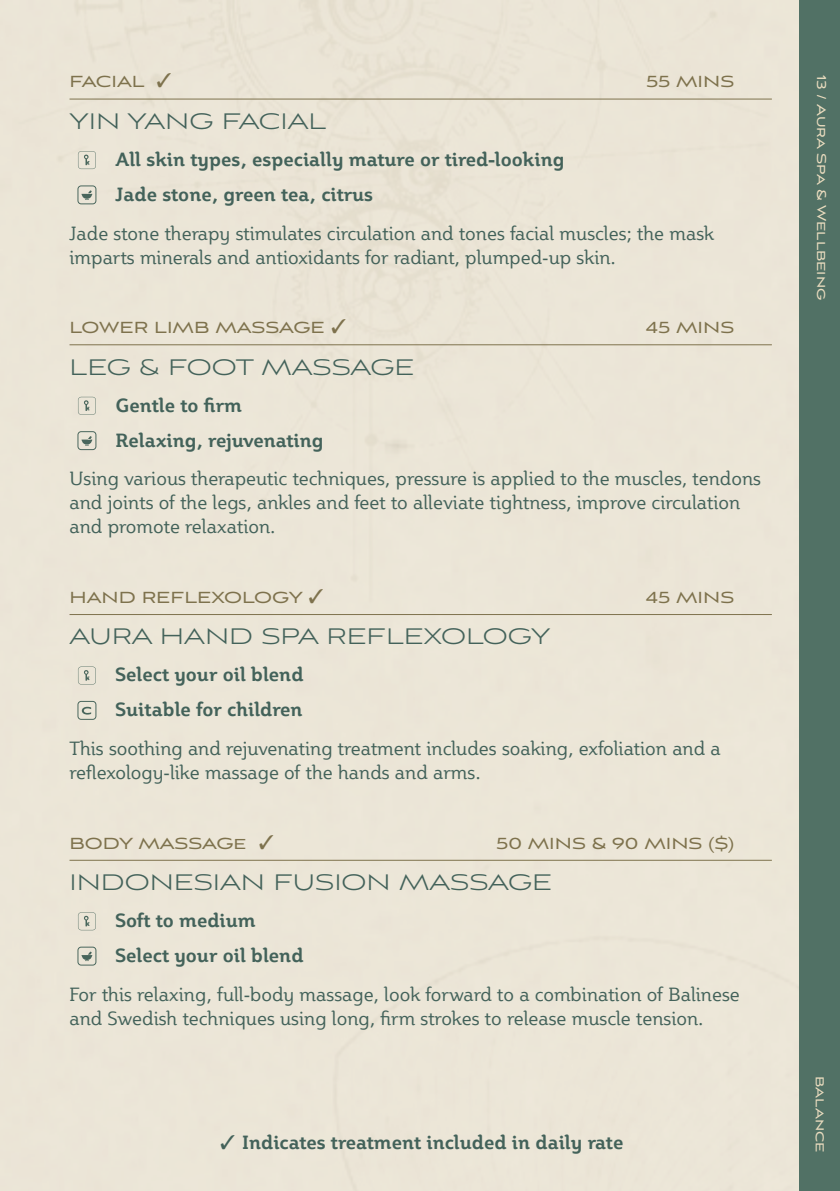
<style>
.page{position:relative;width:840px;height:1191px;background:#fff}
.page>*{position:absolute;margin:0;border:0;box-sizing:border-box;transform-origin:0 0}
.t1{font:300 28px "Aviano Sans";color:#43625a}
.t2{font:20px "Aviano Sans";color:#7e724d}
.t3{font:19px/24px "Plume";color:#43625a}
.t4{font:700 19px/34.8px "Plume";color:#43625a}
.t5{font:16px "Aviano Sans";color:#eadcbf}
</style>
<div class="page">
<div style="left:0;top:0;width:799px;height:1191px;background:#ebe6d7"></div>
<hr style="left:69px;top:99px;width:702px;height:1px;background:#7e724d">
<hr style="left:69px;top:344px;width:702px;height:1px;background:#7e724d">
<hr style="left:69px;top:614px;width:702px;height:1px;background:#7e724d">
<hr style="left:69px;top:860px;width:702px;height:1px;background:#7e724d">
<svg style="left:78px;top:151px;width:18px;height:18px"></svg>
<div style="left:78px;top:186px;width:18px;height:18px;border:1px solid #49665c;border-radius:3px"></div>
<svg style="left:81px;top:190px;width:11px;height:10px"></svg>
<svg style="left:78px;top:397px;width:18px;height:18px"></svg>
<div style="left:78px;top:431px;width:18px;height:19px;border:1px solid #49665c;border-radius:3px"></div>
<svg style="left:81px;top:436px;width:11px;height:9px"></svg>
<svg style="left:78px;top:666px;width:18px;height:18px"></svg>
<svg style="left:77px;top:701px;width:19px;height:19px"></svg>
<svg style="left:78px;top:912px;width:18px;height:18px"></svg>
<div style="left:78px;top:947px;width:18px;height:18px;border:1px solid #49665c;border-radius:3px"></div>
<svg style="left:81px;top:951px;width:11px;height:10px"></svg>
<div style="left:799px;top:0;width:40px;height:1191px;background:#517165"></div>
<svg style="left:221px;top:1135px;width:13px;height:14px"></svg>
<svg style="left:157px;top:73px;width:14px;height:15px"></svg>
<svg style="left:332px;top:319px;width:13px;height:14px"></svg>
<svg style="left:309px;top:588px;width:14px;height:15px"></svg>
<svg style="left:259px;top:834px;width:14px;height:14px"></svg>
<p class="t2" style="left:69px;top:72px;width:77px">FACIAL</p>
<p class="t2" style="left:645px;top:72px;width:90px">55 MINS</p>
<h1 class="t1" style="left:69px;top:108px;width:258px">YIN YANG FACIAL</h1>
<p class="t4" style="left:115px;top:141px;width:450px">All skin types, especially mature or tired-looking<br>Jade stone, green tea, citrus</p>
<p class="t3" style="left:69px;top:221px;width:645px">Jade stone therapy stimulates circulation and tones facial muscles; the mask imparts minerals and antioxidants for radiant, plumped-up skin.</p>
<p class="t2" style="left:69px;top:318px;width:256px">LOWER LIMB MASSAGE</p>
<p class="t2" style="left:645px;top:318px;width:90px">45 MINS</p>
<h1 class="t1" style="left:69px;top:354px;width:346px">LEG &amp; FOOT MASSAGE</h1>
<p class="t4" style="left:115px;top:387px;width:209px">Gentle to firm<br>Relaxing, rejuvenating</p>
<p class="t3" style="left:69px;top:466px;width:692px">Using various therapeutic techniques, pressure is applied to the muscles, tendons and joints of the legs, ankles and feet to alleviate tightness, improve circulation and promote relaxation.</p>
<p class="t2" style="left:69px;top:588px;width:235px">HAND REFLEXOLOGY</p>
<p class="t2" style="left:645px;top:588px;width:90px">45 MINS</p>
<h1 class="t1" style="left:69px;top:623px;width:482px">AURA HAND SPA REFLEXOLOGY</h1>
<p class="t4" style="left:115px;top:657px;width:189px">Select your oil blend<br>Suitable for children</p>
<p class="t3" style="left:69px;top:736px;width:652px">This soothing and rejuvenating treatment includes soaking, exfoliation and a reflexology-like massage of the hands and arms.</p>
<p class="t2" style="left:69px;top:833px;width:178px">BODY MASSAGe</p>
<p class="t2" style="left:496px;top:833px;width:239px">50 MINS &amp; 90 MINS ($)</p>
<h1 class="t1" style="left:69px;top:869px;width:483px">INDONESIAN FUSION MASSAGE</h1>
<p class="t4" style="left:115px;top:902px;width:189px">Soft to medium<br>Select your oil blend</p>
<p class="t3" style="left:69px;top:982px;width:671px">For this relaxing, full-body massage, look forward to a combination of Balinese and Swedish techniques using long, firm strokes to release muscle tension.</p>
<p class="t4" style="left:242px;top:1124px;width:382px">Indicates treatment included in daily rate</p>
<p class="t5" style="left:828px;top:75px;width:227px;rotate:90deg">13 / Aura Spa &amp; Wellbeing</p>
<p class="t5" style="left:827px;top:1076px;width:77px;rotate:90deg">balance</p>
</div>
